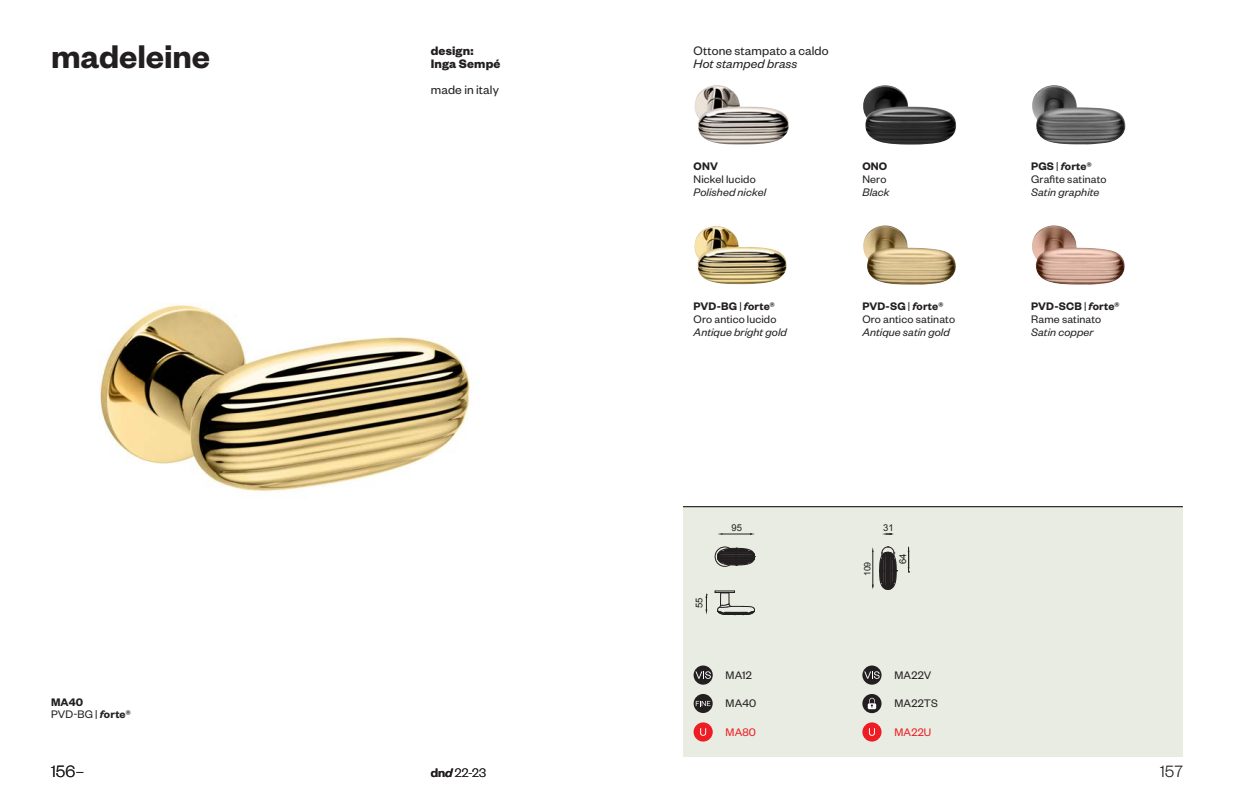
<style>
.page{position:relative;width:1234px;height:808px;background:#fff}
.page>*{position:absolute;margin:0;border:0;box-sizing:border-box;transform-origin:0 0}
.WK_-_Maniglie_Design{font:600 36px "Founders Grotesk";letter-spacing:-.005em;color:#231f20}
.t1{font:300 18px "Founders Grotesk";color:#231f20}
.Materiale{font:13.5px/12.8px "Founders Grotesk";letter-spacing:.01em;color:#231f20}
.WK_-_P__Base_9pt{font:700 13.5px/12.8px "Founders Grotesk";letter-spacing:.01em;color:#231f20}
.WK_-_P__Base_9pt-2{font:13.5px "Founders Grotesk";letter-spacing:.01em;color:#231f20}
.t2{font:300 13.5px "Founders Grotesk";color:#231f20}
.Blocco_testo_FINITUR{font:12px/12.8px "Founders Grotesk";letter-spacing:.01em;color:#231f20}
.Blocco_testo_FINITUR-2{font:italic 12px/12.8px "Founders Grotesk";letter-spacing:.01em;color:#231f20}
.t3{font:12px "Founders Grotesk";letter-spacing:.01em;color:#ee1d23}
.Blocco_testo_FINITUR-3{font:600 12px "Founders Grotesk";color:#231f20}
.t4{font:9.45px "Arial";color:#231f20}
.t5{font:8.85px "Arial";color:#231f20}
.s1{font-style:italic}
.s2{font-weight:600;font-style:normal}
.s3{font-style:normal}
.s4{font-weight:600}
.s5{font-weight:600;font-style:italic}
.s6{font-weight:500}
.s7{font-weight:500;font-style:italic}
</style>
<div class="page">
<div style="left:683px;top:507px;width:499px;height:250px;background:#e9ece3"></div>
<hr style="left:683px;top:506px;width:499px;height:1px;background:#000001">
<img style="left:99px;top:304px;width:371px;height:188px">
<img style="left:694px;top:85px;width:95px;height:60px">
<img style="left:863px;top:225px;width:93px;height:60px">
<img style="left:1032px;top:225px;width:93px;height:60px">
<svg style="left:879px;top:547px;width:18px;height:43px"></svg>
<svg style="left:882px;top:533px;width:11px;height:2px"></svg>
<svg style="left:907px;top:547px;width:2px;height:26px"></svg>
<hr style="left:872px;top:552px;width:1px;height:35px;background:#231f20">
<svg style="left:705px;top:593px;width:2px;height:22px"></svg>
<svg style="left:718px;top:533px;width:36px;height:2px"></svg>
<svg style="left:714px;top:546px;width:41px;height:21px"></svg>
<svg style="left:714px;top:591px;width:40px;height:24px"></svg>
<svg style="left:862px;top:694px;width:19px;height:19px"></svg>
<svg style="left:867px;top:698px;width:8px;height:11px"></svg>
<svg style="left:862px;top:665px;width:19px;height:20px"></svg>
<svg style="left:864px;top:671px;width:15px;height:8px"></svg>
<svg style="left:693px;top:694px;width:19px;height:19px"></svg>
<svg style="left:695px;top:701px;width:15px;height:5px"></svg>
<svg style="left:693px;top:665px;width:19px;height:20px"></svg>
<svg style="left:695px;top:671px;width:15px;height:8px"></svg>
<div style="left:693px;top:722px;width:19px;height:19px;background:#ee1d23;border-radius:50%"></div>
<svg style="left:700px;top:728px;width:6px;height:8px"></svg>
<div style="left:862px;top:722px;width:19px;height:19px;background:#ee1d23;border-radius:50%"></div>
<svg style="left:868px;top:728px;width:6px;height:8px"></svg>
<img style="left:863px;top:85px;width:92px;height:60px">
<img style="left:1032px;top:85px;width:93px;height:60px">
<img style="left:694px;top:226px;width:93px;height:58px">
<p class="WK_-_Maniglie_Design" style="left:51px;top:34px;width:160px">madeleine</p>
<p class="Materiale" style="left:693px;top:44px;width:137px">Ottone stampato a caldo<br><span class="s1">Hot stamped brass</span></p>
<p class="WK_-_P__Base_9pt" style="left:431px;top:44px;width:71px">design:<br>Inga Sempé</p>
<p class="WK_-_P__Base_9pt-2" style="left:431px;top:81px;width:70px">made in italy</p>
<p class="Blocco_testo_FINITUR-2" style="left:693px;top:159px;width:74px"><span class="s2">ONV<br></span><span class="s3">Nickel lucido<br></span>Polished nickel</p>
<p class="Blocco_testo_FINITUR-2" style="left:862px;top:159px;width:29px"><span class="s2">ONO<br></span><span class="s3">Nero<br></span>Black</p>
<p class="Blocco_testo_FINITUR" style="left:1030px;top:159px;width:77px"><span class="s4">PGS</span> | <span class="s5">f</span><span class="s4">orte®<br></span>Grafite satinato<br><span class="s1">Satin graphite</span></p>
<p class="Blocco_testo_FINITUR-2" style="left:693px;top:299px;width:95px"><span class="s2">PVD-BG</span> <span class="s3">|</span> <span class="s4">f</span><span class="s2">orte®<br></span><span class="s3">Oro antico lucido<br></span>Antique bright gold</p>
<p class="Blocco_testo_FINITUR" style="left:862px;top:299px;width:94px"><span class="s4">PVD-SG</span> | <span class="s5">f</span><span class="s4">orte®<br></span>Oro antico satinato<br><span class="s1">Antique satin gold</span></p>
<p class="Blocco_testo_FINITUR" style="left:1030px;top:299px;width:90px"><span class="s4">PVD-SCB</span> | <span class="s5">f</span><span class="s4">orte®<br></span>Rame satinato<br><span class="s1">Satin copper</span></p>
<p class="t4" style="left:731px;top:522px;width:12px">95</p>
<p class="t4" style="left:693px;top:608px;width:12px;rotate:-90deg">55</p>
<p class="Blocco_testo_FINITUR" style="left:725px;top:668px;width:28px">MA12</p>
<p class="t5" style="left:861px;top:576px;width:16px;rotate:-90deg">109</p>
<p class="t4" style="left:883px;top:522px;width:12px">31</p>
<p class="t4" style="left:896px;top:564px;width:12px;rotate:-90deg">64</p>
<p class="Blocco_testo_FINITUR" style="left:894px;top:668px;width:38px">MA22V</p>
<p class="Blocco_testo_FINITUR-3" style="left:51px;top:694px;width:34px">MA40</p>
<p class="Blocco_testo_FINITUR" style="left:51px;top:707px;width:81px">PVD-BG | <span class="s5">f</span><span class="s4">orte®</span></p>
<p class="Blocco_testo_FINITUR" style="left:725px;top:696px;width:32px">MA40</p>
<p class="Blocco_testo_FINITUR" style="left:894px;top:696px;width:45px">MA22TS</p>
<p class="t3" style="left:725px;top:724px;width:32px">MA80</p>
<p class="t3" style="left:894px;top:724px;width:38px">MA22U</p>
<h2 class="t1" style="left:51px;top:760px;width:35px">156–</h2>
<p class="t2" style="left:431px;top:764px;width:57px"><span class="s6">dn</span><span class="s7">d</span> 22-23</p>
<h2 class="t1" style="left:1159px;top:760px;width:24px">157</h2>
</div>
